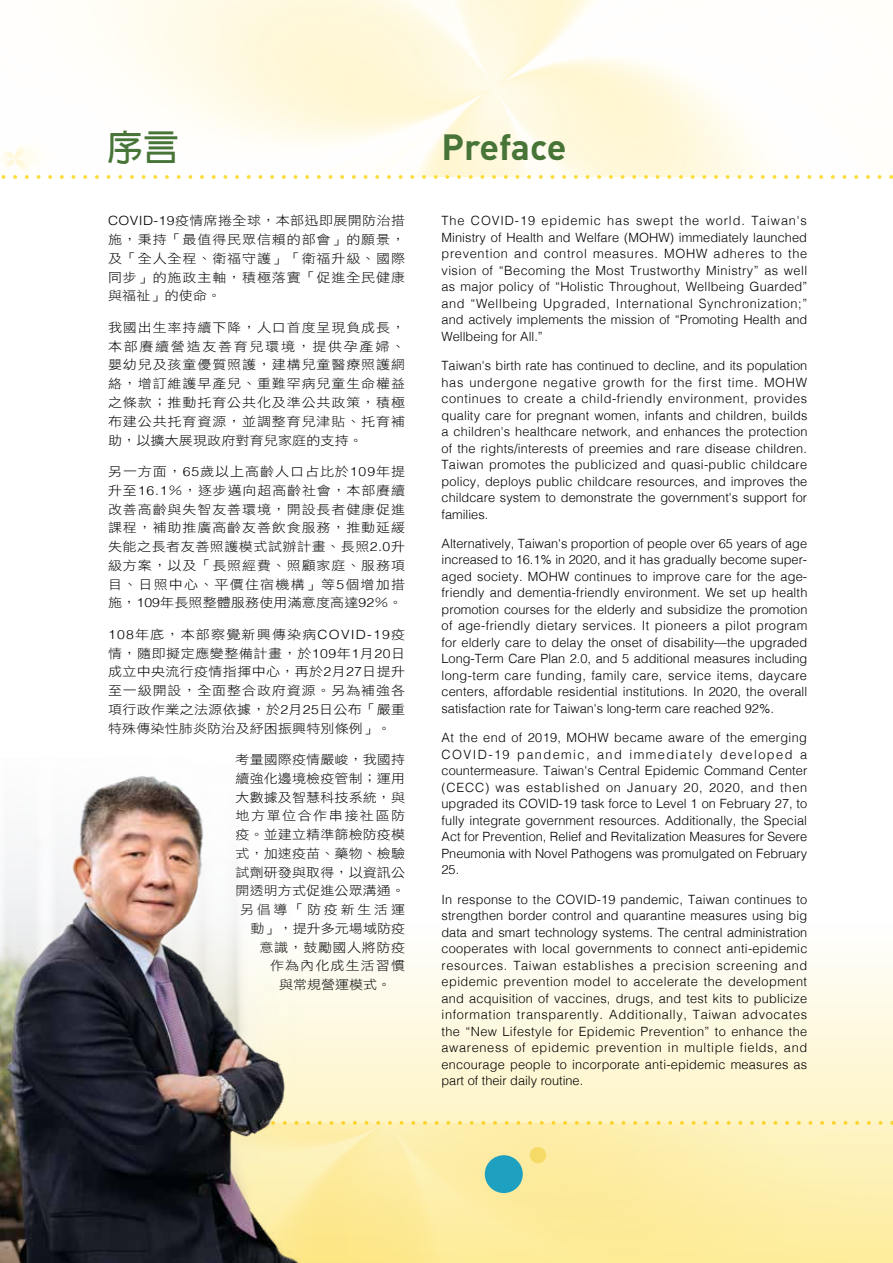
<style>
.page{position:relative;width:893px;height:1263px;background:#fff}
.page>*{position:absolute;margin:0;border:0;box-sizing:border-box;transform-origin:0 0}
.t1{font:700 36px "DIN";letter-spacing:-.01em;color:#477437}
.t2{font:700 36px "AR New Hei B5";color:#477437}
.t3{font:300 12.75px/16.5px "Helvetica";color:#000;text-align:justify}
.t4{font:12.75px/18.8px "DF Hei Std W3";letter-spacing:.025em;color:#000;text-align:justify;scale:1.1 1}
.t5{font:12.75px "DF Hei Std W3";color:#000;scale:1.1 1}
.t6{font:12.75px "DF Hei Std W3";letter-spacing:.11em;color:#000;scale:1.1 1}
.t7{font:12.75px "DF Hei Std W3";letter-spacing:.195em;color:#000;scale:1.1 1}
.t8{font:12.75px "DF Hei Std W3";letter-spacing:.08em;color:#000;scale:1.1 1}
.s1{font-family:"Helvetica";font-weight:300}
</style>
<div class="page">
<svg style="left:1px;top:175px;width:892px;height:4px"></svg>
<svg style="left:363px;top:959px;width:530px;height:304px;background:#fdf3c3"></svg>
<div style="left:485px;top:1155px;width:38px;height:38px;background:#1ea1c0;border-radius:50%"></div>
<div style="left:530px;top:1147px;width:16px;height:16px;background:#f6da68;border-radius:50%"></div>
<img style="left:0;top:776px;width:363px;height:487px">
<h1 class="t2" style="left:107px;top:129px;width:73px">序言</h1>
<h1 class="t1" style="left:441px;top:124px;width:126px">Preface</h1>
<p class="t4" style="left:108px;top:211px;width:272px"><span class="s1">COVID-19</span>疫情席捲全球，本部迅即展開防治措施，秉持「最值得民眾信賴的部會」的願景，及「全人全程、衛福守護」「衛福升級、國際同步」的施政主軸，積極落實「促進全民健康與福祉」的使命。</p>
<p class="t4" style="left:108px;top:318px;width:272px">我國出生率持續下降，人口首度呈現負成長，本部賡續營造友善育兒環境，提供孕產婦、嬰幼兒及孩童優質照護，建構兒童醫療照護網絡，增訂維護早產兒、重難罕病兒童生命權益之條款；推動托育公共化及準公共政策，積極布建公共托育資源，並調整育兒津貼、托育補助，以擴大展現政府對育兒家庭的支持。</p>
<p class="t4" style="left:108px;top:462px;width:272px">另一方面，<span class="s1">65</span>歲以上高齡人口占比於<span class="s1">109</span>年提升至<span class="s1">16.1</span>％，逐步邁向超高齡社會，本部賡續改善高齡與失智友善環境，開設長者健康促進課程，補助推廣高齡友善飲食服務，推動延緩失能之長者友善照護模式試辦計畫、長照<span class="s1">2.0</span>升級方案，以及「長照經費、照顧家庭、服務項目、日照中心、平價住宿機構」等<span class="s1">5</span>個增加措施，<span class="s1">109</span>年長照整體服務使用滿意度高達<span class="s1">92</span>％。</p>
<p class="t4" style="left:108px;top:625px;width:272px"><span class="s1">108</span>年底，本部察覺新興傳染病<span class="s1">COVID-19</span>疫情，隨即擬定應變整備計畫，於<span class="s1">109</span>年<span class="s1">1</span>月<span class="s1">20</span>日成立中央流行疫情指揮中心，再於<span class="s1">2</span>月<span class="s1">27</span>日提升至一級開設，全面整合政府資源。另為補強各項行政作業之法源依據，於<span class="s1">2</span>月<span class="s1">25</span>日公布「嚴重特殊傳染性肺炎防治及紓困振興特別條例」。</p>
<p class="t4" style="left:236px;top:750px;width:156px">考量國際疫情嚴峻，我國持</p>
<p class="t4" style="left:236px;top:769px;width:156px">續強化邊境檢疫管制；運用</p>
<p class="t4" style="left:236px;top:787px;width:156px">大數據及智慧科技系統，與</p>
<p class="t6" style="left:236px;top:809px;width:156px">地方單位合作串接社區防</p>
<p class="t4" style="left:236px;top:825px;width:156px">疫。並建立精準篩檢防疫模</p>
<p class="t4" style="left:236px;top:844px;width:156px">式，加速疫苗、藥物、檢驗</p>
<p class="t4" style="left:236px;top:862px;width:156px">試劑研發與取得，以資訊公</p>
<p class="t4" style="left:236px;top:881px;width:156px">開透明方式促進公眾溝通。</p>
<p class="t7" style="left:240px;top:903px;width:151px">另倡導「防疫新生活運</p>
<p class="t5" style="left:251px;top:921px;width:142px">動」，提升多元場域防疫</p>
<p class="t4" style="left:260px;top:937px;width:134px">意識，鼓勵國人將防疫</p>
<p class="t8" style="left:270px;top:959px;width:124px">作為內化成生活習慣</p>
<p class="t5" style="left:279px;top:978px;width:104px">與常規營運模式。</p>
<p class="t3" style="left:441px;top:212px;width:367px">The COVID-19 epidemic has swept the world. Taiwan's Ministry of Health and Welfare (MOHW) immediately launched prevention and control measures. MOHW adheres to the vision of “Becoming the Most Trustworthy Ministry” as well as major policy of “Holistic Throughout, Wellbeing Guarded” and “Wellbeing Upgraded, International Synchronization;” and actively implements the mission of “Promoting Health and Wellbeing for All.”</p>
<p class="t3" style="left:441px;top:356px;width:367px">Taiwan's birth rate has continued to decline, and its population has undergone negative growth for the first time. MOHW continues to create a child-friendly environment, provides quality care for pregnant women, infants and children, builds a children's healthcare network, and enhances the protection of the rights/interests of preemies and rare disease children.<br>Taiwan promotes the publicized and quasi-public childcare policy, deploys public childcare resources, and improves the childcare system to demonstrate the government's support for families.</p>
<p class="t3" style="left:441px;top:534px;width:367px">Alternatively, Taiwan's proportion of people over 65 years of age increased to 16.1% in 2020, and it has gradually become super&shy;aged society. MOHW continues to improve care for the age&shy;friendly and dementia-friendly environment. We set up health promotion courses for the elderly and subsidize the promotion of age-friendly dietary services. It pioneers a pilot program for elderly care to delay the onset of disability—the upgraded Long-Term Care Plan 2.0, and 5 additional measures including long-term care funding, family care, service items, daycare centers, affordable residential institutions. In 2020, the overall satisfaction rate for Taiwan's long-term care reached 92%.</p>
<p class="t3" style="left:441px;top:728px;width:367px">At the end of 2019, MOHW became aware of the emerging COVID-19 pandemic, and immediately developed a countermeasure. Taiwan's Central Epidemic Command Center (CECC) was established on January 20, 2020, and then upgraded its COVID-19 task force to Level 1 on February 27, to fully integrate government resources. Additionally, the Special Act for Prevention, Relief and Revitalization Measures for Severe Pneumonia with Novel Pathogens was promulgated on February 25.</p>
<p class="t3" style="left:441px;top:890px;width:367px">In response to the COVID-19 pandemic, Taiwan continues to strengthen border control and quarantine measures using big data and smart technology systems. The central administration cooperates with local governments to connect anti-epidemic resources. Taiwan establishes a precision screening and epidemic prevention model to accelerate the development and acquisition of vaccines, drugs, and test kits to publicize information transparently. Additionally, Taiwan advocates the “New Lifestyle for Epidemic Prevention” to enhance the awareness of epidemic prevention in multiple fields, and encourage people to incorporate anti-epidemic measures as part of their daily routine.</p>
</div>
